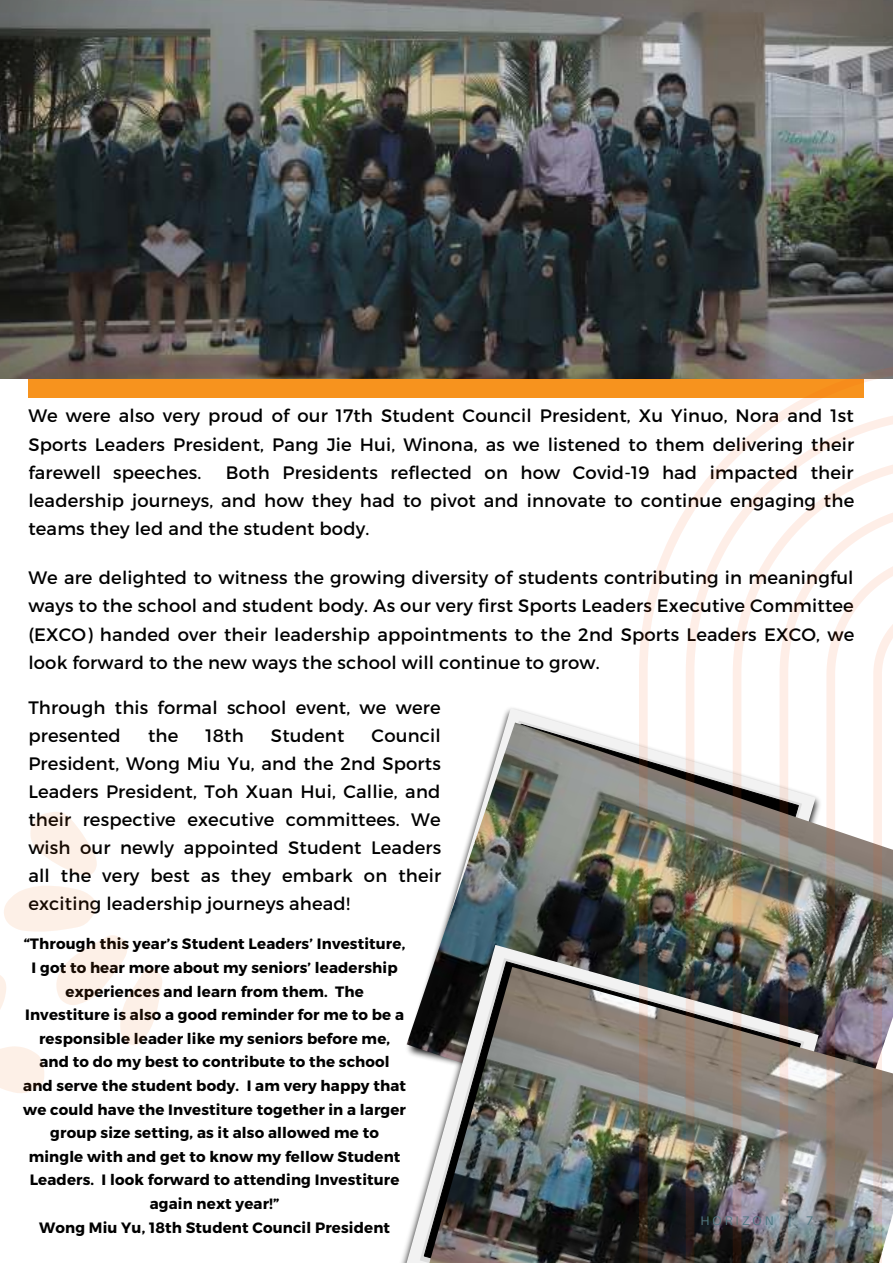
<style>
.page{position:relative;width:893px;height:1264px;background:#fff}
.page>*{position:absolute;margin:0;border:0;box-sizing:border-box;transform-origin:0 0}
.t1{font:18px/28px "Montserrat";letter-spacing:.01em;color:#000;text-align:justify}
.t2{font:700 15px/23.5px "Montserrat";letter-spacing:.01em;color:#000;text-align:center}
.t3{font:12.45px "Aileron";letter-spacing:.25em;color:#517882}
</style>
<div class="page">
<div style="left:28px;top:0;width:836px;height:398px;background:#f7931e"></div>
<img style="left:0;top:0;width:892px;height:378px">
<img style="left:440px;top:722px;width:199px;height:212px">
<img style="left:437px;top:934px;width:202px;height:10px">
<svg style="left:401px;top:944px;width:238px;height:318px"></svg>
<img style="left:420px;top:966px;width:219px;height:296px">
<svg style="left:30px;top:812px;width:67px;height:63px"></svg>
<svg style="left:0;top:886px;width:162px;height:207px"></svg>
<img style="left:639px;top:362px;width:253px;height:900px">
<p class="t1" style="left:28px;top:402px;width:827px">We were also very proud of our 17th Student Council President, Xu Yinuo, Nora and 1st Sports Leaders President, Pang Jie Hui, Winona, as we listened to them delivering their farewell speeches.</p>
<p class="t1" style="left:28px;top:458px;width:827px;text-indent:197px">Both Presidents reflected on how Covid-19 had impacted their leadership journeys, and how they had to pivot and innovate to continue engaging the teams they led and the student body.</p>
<p class="t1" style="left:28px;top:564px;width:827px">We are delighted to witness the growing diversity of students contributing in meaningful ways to the school and student body. As our very first Sports Leaders Executive Committee (EXCO) handed over their leadership appointments to the 2nd Sports Leaders EXCO, we look forward to the new ways the school will continue to grow.</p>
<p class="t1" style="left:28px;top:693px;width:413px">Through this formal school event, we were presented</p>
<p class="t1" style="left:28px;top:721px;width:414px;text-indent:343px">Council President, Wong Miu Yu, and the 2nd Sports Leaders President, Toh Xuan Hui, Callie, and their respective executive committees. We wish our newly appointed Student Leaders all the very best as they embark on their exciting leadership journeys ahead!</p>
<p class="t2" style="left:23px;top:932px;width:384px">“Through this year’s Student Leaders’ Investiture, I got to hear more about my seniors’ leadership experiences and learn from them. The Investiture is also a good reminder for me to be a responsible leader like my seniors before me, and to do my best to contribute to the school and serve the student body. I am very happy that we could have the Investiture together in a larger group size setting, as it also allowed me to mingle with and get to know my fellow Student Leaders. I look forward to attending Investiture again next year!”<br>Wong Miu Yu, 18th Student Council President</p>
<p class="t1" style="left:148px;top:721px;width:32px">the</p>
<p class="t1" style="left:205px;top:721px;width:40px">18th</p>
<p class="t1" style="left:271px;top:721px;width:75px">Student</p>
<p class="t3" style="left:700px;top:1213px;width:114px">HORIZON | 7</p>
</div>
